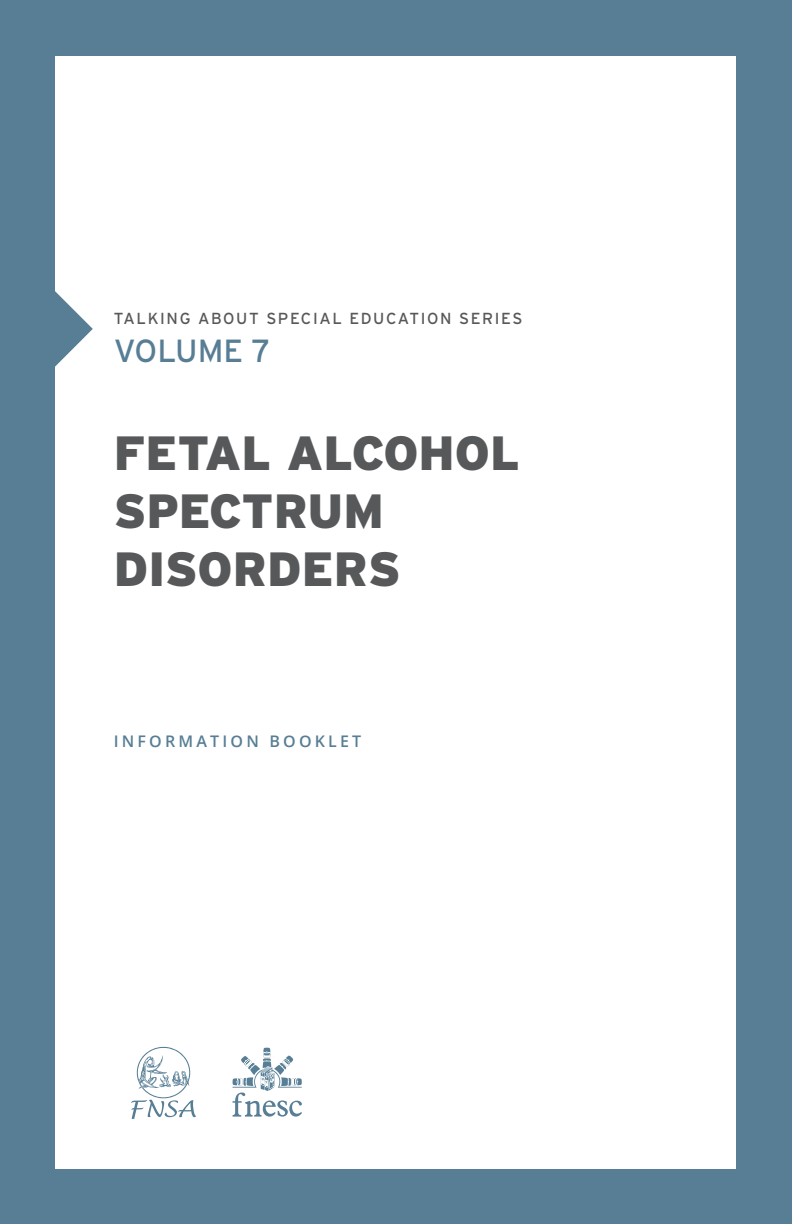
<style>
.page{position:relative;width:792px;height:1224px;background:#577e95}
.page>*{position:absolute;margin:0;border:0;box-sizing:border-box;transform-origin:0 0}
.t1{font:900 48px/57.6px "Interstate";color:#57585a}
.t2{font:32px "Interstate";color:#577e95}
.t3{font:16px "Interstate";letter-spacing:.1em;color:#57585a}
.t4{font:600 16px "Open Sans";letter-spacing:.2em;color:#577e95}
</style>
<div class="page">
<div style="left:56px;top:56px;width:680px;height:1112px;background:#fff"></div>
<svg style="left:55px;top:258px;width:38px;height:142px"></svg>
<svg style="left:131px;top:1047px;width:65px;height:72px"></svg>
<svg style="left:233px;top:1048px;width:69px;height:69px"></svg>
<p class="t3" style="left:114px;top:309px;width:410px">TALKING ABOUT SPECIAL EDUCATION SERIES</p>
<p class="t2" style="left:114px;top:333px;width:159px">VOLUME 7</p>
<p class="t1" style="left:114px;top:424px;width:407px">FETAL ALCOHOL<br>SPECTRUM<br>DISORDERS</p>
<p class="t4" style="left:114px;top:730px;width:249px">INFORMATION BOOKLET</p>
</div>
